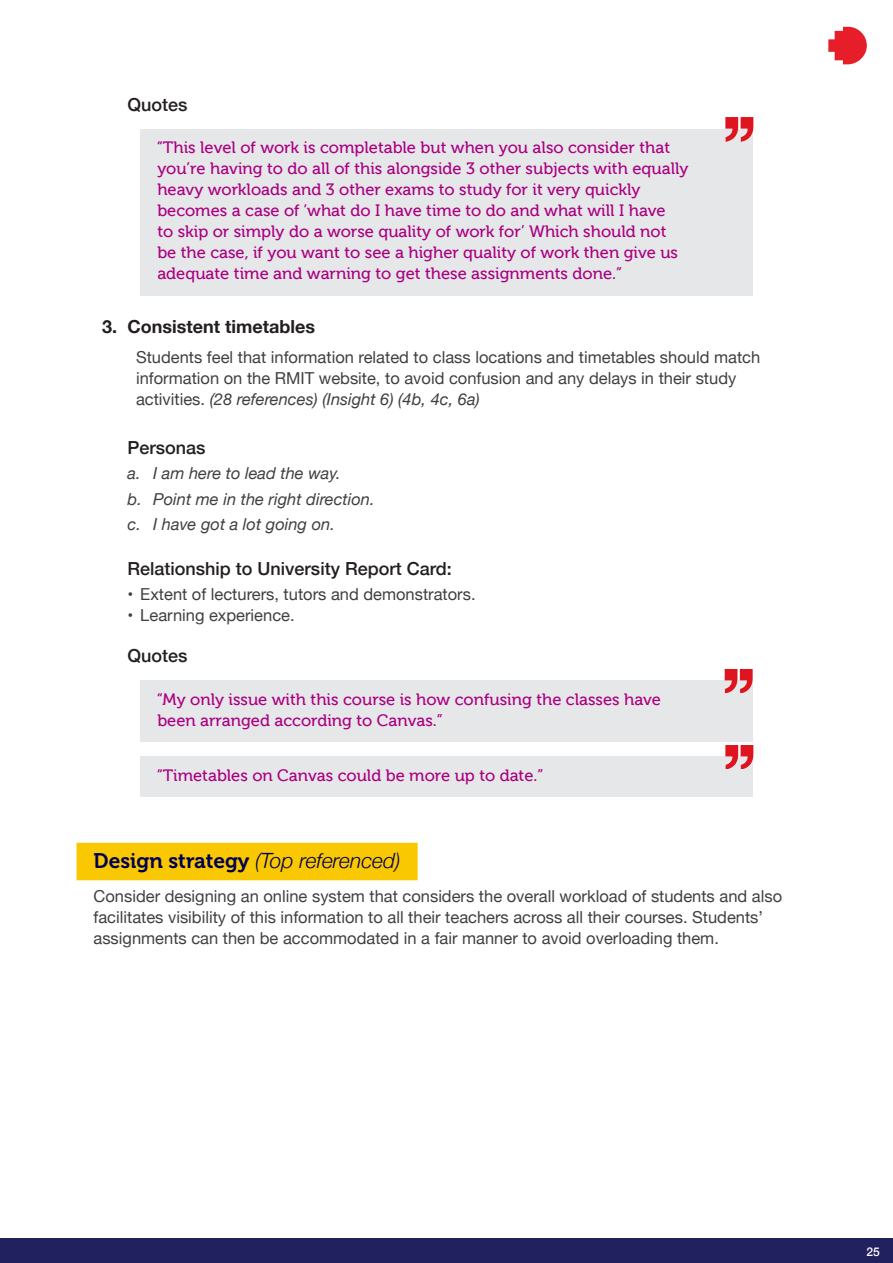
<style>
.page{position:relative;width:893px;height:1263px;background:#fff}
.page>*{position:absolute;margin:0;border:0;box-sizing:border-box;transform-origin:0 0}
.H3_Yellow{font:italic 300 21px "Helvetica Neue";color:#000054}
.t1{font:500 18px "Helvetica Neue";color:#231f20}
.t2{font:700 18px "Helvetica Neue";color:#231f20}
.quote_indent{font:16.5px/21px "Museo 500";color:#aa0082}
.Paragraph{font:16.5px/21px "Helvetica Neue";color:#404041}
.Paragraph_indent{font:16.5px/21px "Helvetica Neue";color:#404041}
.t3{font:italic 16.5px "Helvetica Neue";color:#404041}
.t4{font:500 12px "Helvetica Neue";color:#fff}
.s1{font-style:italic}
.s2{font-family:"Museo 700";font-weight:400;font-style:normal}
</style>
<div class="page">
<div style="left:0;top:1238px;width:893px;height:25px;background:#222160"></div>
<svg style="left:828px;top:27px;width:39px;height:37px"></svg>
<div style="left:140px;top:129px;width:613px;height:167px;background:#e6e7e8"></div>
<div style="left:140px;top:680px;width:613px;height:62px;background:#e6e7e8"></div>
<div style="left:140px;top:756px;width:613px;height:41px;background:#e6e7e8"></div>
<div style="left:77px;top:843px;width:341px;height:37px;background:#fac800"></div>
<svg style="left:725px;top:118px;width:28px;height:23px"></svg>
<svg style="left:725px;top:669px;width:28px;height:24px"></svg>
<svg style="left:725px;top:745px;width:28px;height:24px"></svg>
<h6 class="t1" style="left:128px;top:90px;width:62px">Quotes</h6>
<p class="quote_indent" style="left:157px;top:137px;width:533px">“This level of work is completable but when you also consider that you’re having to do all of this alongside 3 other subjects with equally heavy workloads and 3 other exams to study for it very quickly becomes a case of ‘what do I have time to do and what will I have<br>to skip or simply do a worse quality of work for’ Which should not be the case, if you want to see a higher quality of work then give us adequate time and warning to get these assignments done.”</p>
<p class="t2" style="left:102px;top:313px;width:215px">3. Consistent timetables</p>
<p class="Paragraph_indent" style="left:136px;top:347px;width:626px">Students feel that information related to class locations and timetables should match information on the RMIT website, to avoid confusion and any delays in their study activities. <span class="s1">(28 references) (Insight 6) (4b, 4c, 6a)</span></p>
<h6 class="t1" style="left:128px;top:433px;width:80px">Personas</h6>
<p class="t3" style="left:128px;top:462px;width:215px">a. I am here to lead the way.</p>
<p class="t3" style="left:128px;top:487px;width:249px">b. Point me in the right direction.</p>
<p class="t3" style="left:128px;top:512px;width:209px">c. I have got a lot going on.</p>
<h6 class="t1" style="left:128px;top:554px;width:326px">Relationship to University Report Card:</h6>
<p class="Paragraph" style="left:128px;top:585px;width:350px">• Extent of lecturers, tutors and demonstrators.</p>
<p class="Paragraph" style="left:128px;top:606px;width:169px">• Learning experience.</p>
<h6 class="t1" style="left:128px;top:642px;width:62px">Quotes</h6>
<p class="quote_indent" style="left:157px;top:689px;width:506px">“My only issue with this course is how confusing the classes have been arranged according to Canvas.”</p>
<p class="quote_indent" style="left:157px;top:765px;width:388px">“Timetables on Canvas could be more up to date.”</p>
<p class="H3_Yellow" style="left:94px;top:844px;width:309px"><span class="s2">Design strategy</span> (Top referenced)</p>
<p class="Paragraph" style="left:94px;top:887px;width:690px">Consider designing an online system that considers the overall workload of students and also facilitates visibility of this information to all their teachers across all their courses. Students’ assignments can then be accommodated in a fair manner to avoid overloading them.</p>
<p class="t4" style="left:866px;top:1241px;width:15px">25</p>
</div>
